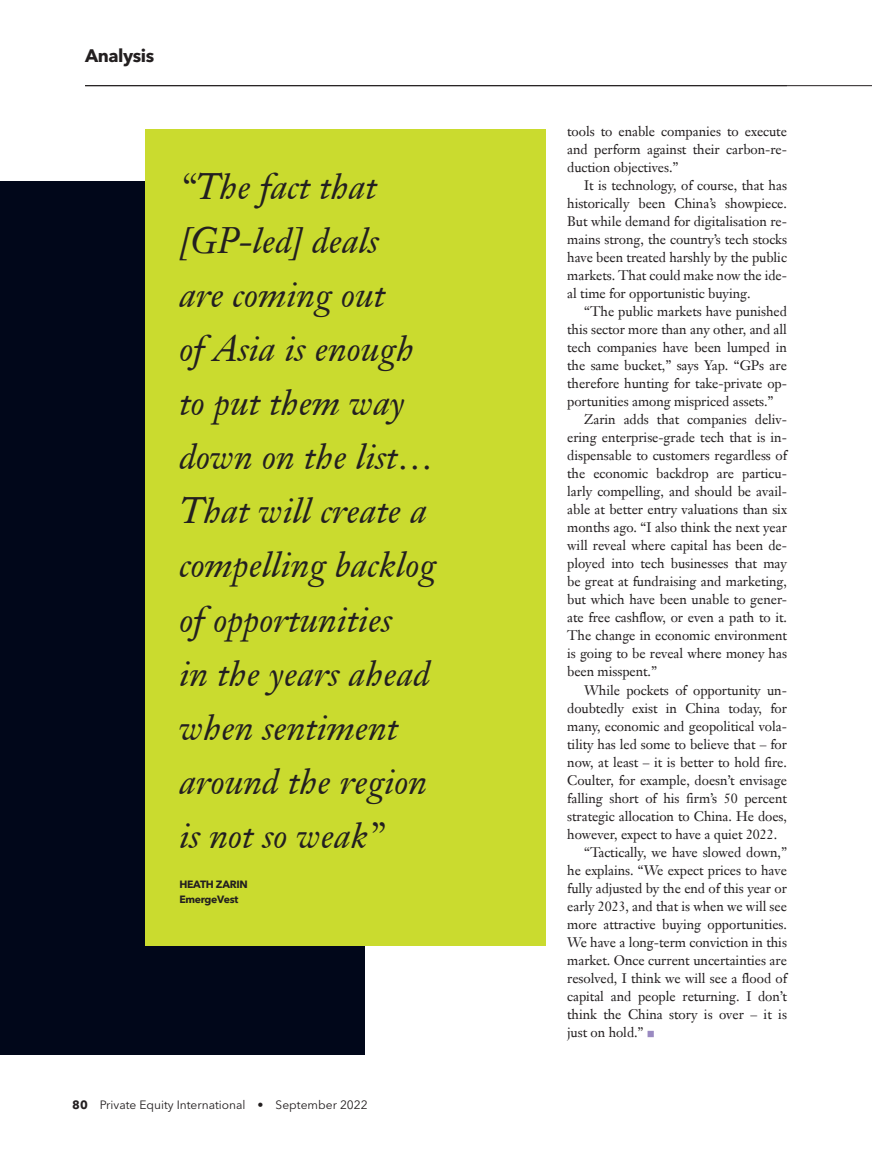
<style>
.page{position:relative;width:872px;height:1149px;background:#fff}
.page>*{position:absolute;margin:0;border:0;box-sizing:border-box;transform-origin:0 0}
.J2_Analysis_Quote_la{font:italic 36px/54px "Janson Text LT Pro";color:#231f20}
.Analysis_Folio_Page{font:700 18px "Avenir Next LT Pro";letter-spacing:-.025em;color:#231f20}
.G__Analysis_Body_Ind{font:13.5px/18px "Janson Text LT Pro";letter-spacing:-.005em;color:#231f20;text-align:justify}
.Folio_Date__Publicat{font:12px "Avenir Next LT Pro";color:#231f20}
.K_Analysis_quote_nam{font:700 10.5px "Avenir Next LT Pro";letter-spacing:-.025em;color:#231f20}
.M_Analysis_quote_Com{font:700 10.5px "Avenir Next LT Pro";letter-spacing:-.025em;color:#231f20}
.s1{font-weight:700}
.s2{color:#9a8ac1}
</style>
<div class="page">
<hr style="left:85px;top:85px;width:787px;height:1px;background:#231f20">
<div style="left:0;top:181px;width:364px;height:873px;background:#01071a"></div>
<div style="left:145px;top:129px;width:401px;height:816px;background:#cadb2f"></div>
<p class="Analysis_Folio_Page" style="left:85px;top:45px;width:71px">Analysis</p>
<p class="J2_Analysis_Quote_la" style="left:179px;top:160px;width:258px">“The fact that [GP-led] deals<br>are coming out<br>of Asia is enough to put them way down on the list…<br>That will create a compelling backlog of opportunities<br>in the years ahead when sentiment around the region is not so weak”</p>
<p class="K_Analysis_quote_nam" style="left:179px;top:877px;width:70px">HEATH ZARIN</p>
<p class="M_Analysis_quote_Com" style="left:179px;top:892px;width:60px">EmergeVest</p>
<p class="Folio_Date__Publicat" style="left:72px;top:1097px;width:297px"><span class="s1">80</span> Private Equity International • September 2022</p>
<p class="G__Analysis_Body_Ind" style="left:567px;top:122px;width:221px">tools to enable companies to execute and perform against their carbon-re&shy;duction objectives.”</p>
<p class="G__Analysis_Body_Ind" style="left:567px;top:176px;width:221px;text-indent:17px">It is technology, of course, that has historically been China’s showpiece.<br>But while demand for digitalisation re&shy;mains strong, the country’s tech stocks have been treated harshly by the public markets. That could make now the ide&shy;al time for opportunistic buying.</p>
<p class="G__Analysis_Body_Ind" style="left:567px;top:302px;width:221px;text-indent:17px">“The public markets have punished this sector more than any other, and all tech companies have been lumped in the same bucket,” says Yap. “GPs are therefore hunting for take-private op&shy;portunities among mispriced assets.”</p>
<p class="G__Analysis_Body_Ind" style="left:567px;top:410px;width:221px;text-indent:17px">Zarin adds that companies deliv&shy;ering enterprise-grade tech that is in&shy;dispensable to customers regardless of the economic backdrop are particu&shy;larly compelling, and should be avail&shy;able at better entry valuations than six months ago. “I also think the next year will reveal where capital has been de&shy;ployed into tech businesses that may be great at fundraising and marketing, but which have been unable to gener&shy;ate free cashflow, or even a path to it.<br>The change in economic environment is going to be reveal where money has been misspent.”</p>
<p class="G__Analysis_Body_Ind" style="left:567px;top:680px;width:221px;text-indent:17px">While pockets of opportunity un&shy;doubtedly exist in China today, for many, economic and geopolitical vola&shy;tility has led some to believe that – for now, at least – it is better to hold fire.<br>Coulter, for example, doesn’t envisage falling short of his firm’s 50 percent strategic allocation to China. He does, however, expect to have a quiet 2022.</p>
<p class="G__Analysis_Body_Ind" style="left:567px;top:842px;width:221px;text-indent:17px">“Tactically, we have slowed down,” he explains. “We expect prices to have fully adjusted by the end of this year or early 2023, and that is when we will see more attractive buying opportunities.<br>We have a long-term conviction in this market. Once current uncertainties are resolved, I think we will see a flood of capital and people returning. I don’t think the China story is over – it is just on hold.” <span class="s2">■</span></p>
</div>
